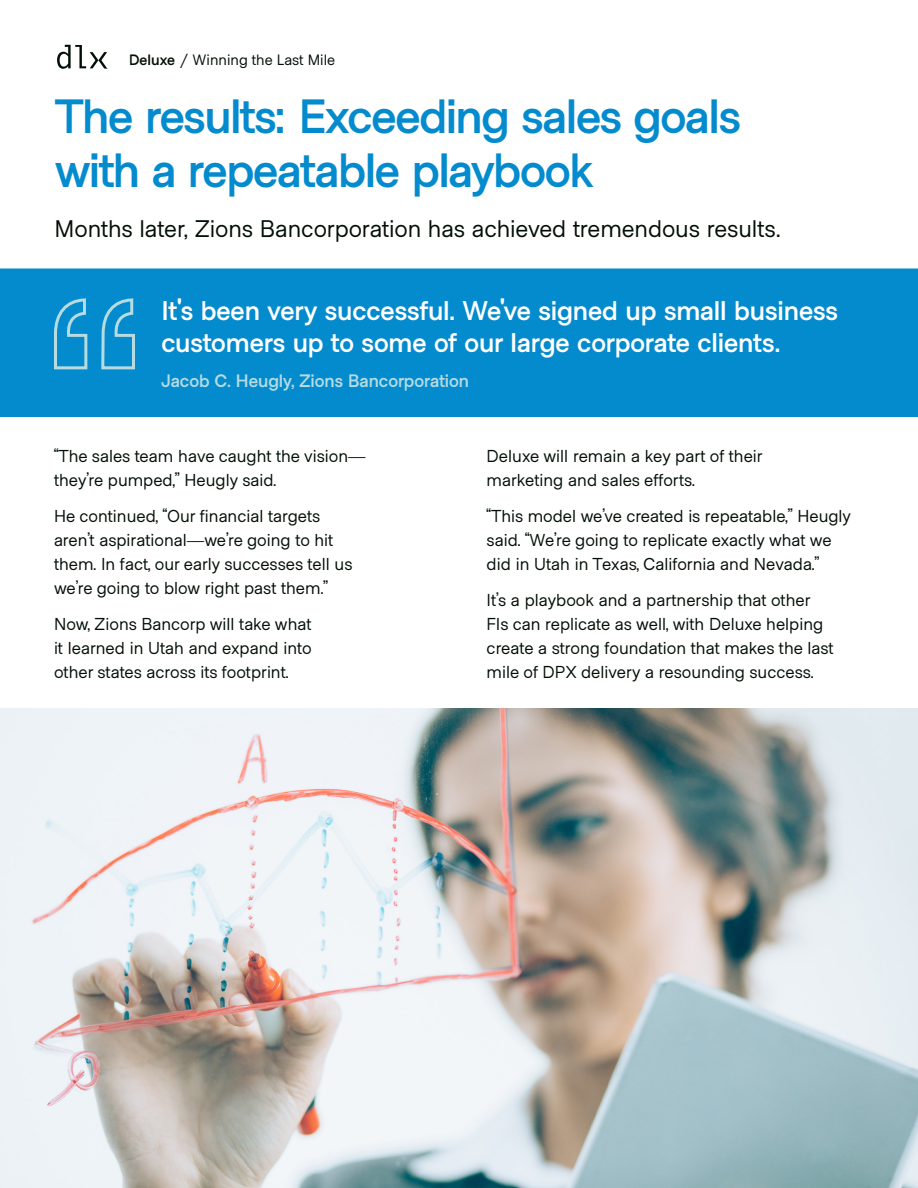
<style>
.page{position:relative;width:918px;height:1188px;background:#fff}
.page>*{position:absolute;margin:0;border:0;box-sizing:border-box;transform-origin:0 0}
.t1{font:700 48px/54px "Metro Sans";letter-spacing:-.03em;color:#038bce}
.t2{font:700 27px/32.4px "Metro Sans";letter-spacing:-.005em;color:#fff}
.t3{font:24px "Metro Sans";letter-spacing:-.005em;color:#020f06}
.t4{font:700 18px "Metro Sans";letter-spacing:-.005em;color:#b6dbe1}
.t5{font:17.25px/24px "Metro Sans";color:#020f06}
.t6{font:15px "Metro Sans";color:#020f06}
.s1{font-weight:700}
</style>
<div class="page">
<img style="left:0;top:708px;width:918px;height:480px">
<div style="left:0;top:268px;width:918px;height:149px;background:#038bce"></div>
<svg style="left:52px;top:297px;width:84px;height:74px;background:#279bd1"></svg>
<svg style="left:57px;top:45px;width:50px;height:24px"></svg>
<p class="t6" style="left:129px;top:51px;width:208px"><span class="s1">Deluxe</span> / Winning the Last Mile</p>
<p class="t1" style="left:55px;top:91px;width:687px">The results: Exceeding sales goals with a repeatable playbook</p>
<p class="t3" style="left:55px;top:215px;width:728px">Months later, Zions Bancorporation has achieved tremendous results.</p>
<p class="t2" style="left:161px;top:295px;width:678px">It's been very successful. We've signed up small business customers up to some of our large corporate clients.</p>
<p class="t4" style="left:161px;top:370px;width:309px">Jacob C. Heugly, Zions Bancorporation</p>
<p class="t5" style="left:54px;top:445px;width:313px">“The sales team have caught the vision— they’re pumped,” Heugly said.</p>
<p class="t5" style="left:54px;top:505px;width:300px">He continued, “Our financial targets aren’t aspirational—we’re going to hit them. In fact, our early successes tell us we’re going to blow right past them.”</p>
<p class="t5" style="left:54px;top:613px;width:259px;text-align:justify">Now, Zions Bancorp will take what it learned in Utah and expand into other states across its footprint.</p>
<p class="t5" style="left:487px;top:445px;width:278px">Deluxe will remain a key part of their marketing and sales efforts.</p>
<p class="t5" style="left:487px;top:505px;width:366px">“This model we’ve created is repeatable,” Heugly said. “We’re going to replicate exactly what we did in Utah in Texas, California and Nevada.”</p>
<p class="t5" style="left:487px;top:589px;width:349px">It’s a playbook and a partnership that other FIs can replicate as well, with Deluxe helping create a strong foundation that makes the last mile of DPX delivery a resounding success.</p>
</div>
